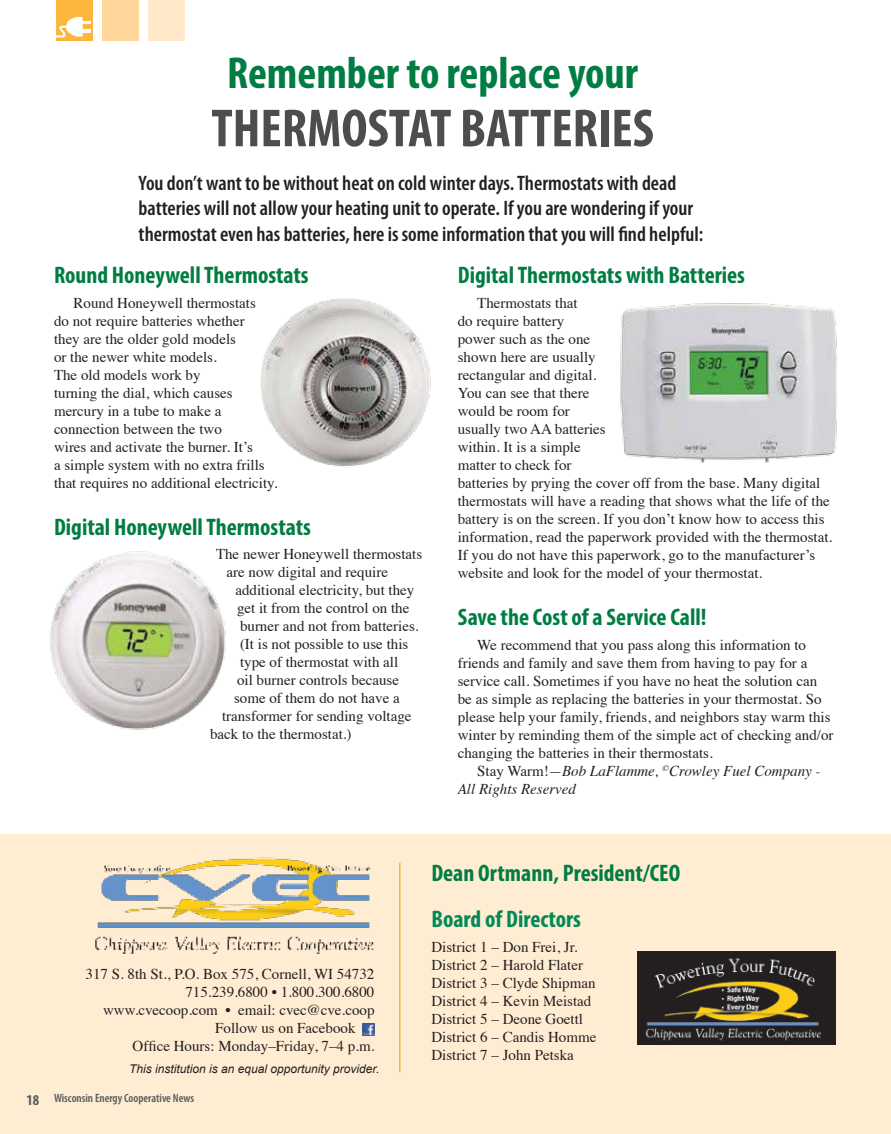
<style>
.page{position:relative;width:891px;height:1134px;background:#fff}
.page>*{position:absolute;margin:0;border:0;box-sizing:border-box;transform-origin:0 0}
.t1{font:700 condensed 54px "Myriad Pro";color:#4d4d4f}
.t2{font:700 condensed 45px "Myriad Pro";color:#007d43}
.t3{font:700 condensed 24px "Myriad Pro";color:#007d43}
.t4{font:700 condensed 24px "Myriad Pro";color:#018956}
.t5{font:600 condensed 21px/25.2px "Myriad Pro";color:#231f20}
.t6{font:15px/18px "Times";color:#231f20}
.t7{font:italic 15px/18px "Times";color:#231f20}
.t8{font:italic 12px "Arial";color:#231f20}
.t9{font:600 condensed 12px "Myriad Pro";color:#58595b}
.s1{font-style:normal}
.s2{font-weight:700;font-size:15px}
</style>
<div class="page">
<div style="left:0;top:834px;width:891px;height:300px;background:#ffedd3"></div>
<div style="left:56px;top:0;width:37px;height:40px;background:#fcb53d"></div>
<div style="left:102px;top:0;width:37px;height:40px;background:#ffd79c"></div>
<div style="left:148px;top:0;width:37px;height:40px;background:#ffe9ca"></div>
<hr style="left:399px;top:863px;width:2px;height:209px;background:#fcb53d">
<svg style="left:56px;top:17px;width:35px;height:21px"></svg>
<img style="left:95px;top:857px;width:279px;height:97px">
<img style="left:638px;top:951px;width:198px;height:94px">
<svg style="left:362px;top:1023px;width:12px;height:13px"></svg>
<img style="left:260px;top:298px;width:171px;height:169px">
<img style="left:49px;top:551px;width:177px;height:179px">
<img style="left:620px;top:303px;width:218px;height:160px">
<h2 class="t2" style="left:227px;top:45px;width:413px">Remember to replace your</h2>
<h1 class="t1" style="left:211px;top:95px;width:444px">THERMOSTAT BATTERIES</h1>
<p class="t5" style="left:139px;top:170px;width:566px">You don’t want to be without heat on cold winter days. Thermostats with dead batteries will not allow your heating unit to operate. If you are wondering if your thermostat even has batteries, here is some information that you will find helpful:</p>
<h3 class="t3" style="left:54px;top:260px;width:256px">Round Honeywell Thermostats</h3>
<p class="t6" style="left:54px;top:293px;width:225px;text-indent:20px">Round Honeywell thermostats<br>do not require batteries whether<br>they are the older gold models<br>or the newer white models.<br>The old models work by<br>turning the dial, which causes mercury in a tube to make a connection between the two<br>wires and activate the burner. It’s<br>a simple system with no extra frills that requires no additional electricity.</p>
<h3 class="t3" style="left:54px;top:512px;width:259px">Digital Honeywell Thermostats</h3>
<p class="t6" style="left:216px;top:544px;width:208px">The newer Honeywell thermostats</p>
<p class="t6" style="left:226px;top:562px;width:163px">are now digital and require</p>
<p class="t6" style="left:236px;top:580px;width:180px">additional electricity, but they</p>
<p class="t6" style="left:237px;top:598px;width:174px">get it from the control on the</p>
<p class="t6" style="left:240px;top:616px;width:180px">burner and not from batteries.</p>
<p class="t6" style="left:240px;top:634px;width:170px">(It is not possible to use this</p>
<p class="t6" style="left:240px;top:652px;width:160px">type of thermostat with all</p>
<p class="t6" style="left:237px;top:670px;width:164px">oil burner controls because</p>
<p class="t6" style="left:234px;top:688px;width:167px">some of them do not have a</p>
<p class="t6" style="left:222px;top:706px;width:191px">transformer for sending voltage</p>
<p class="t6" style="left:210px;top:724px;width:143px">back to the thermostat.)</p>
<h3 class="t3" style="left:458px;top:260px;width:289px">Digital Thermostats with Batteries</h3>
<p class="t6" style="left:458px;top:293px;width:376px;text-indent:20px">Thermostats that<br>do require battery<br>power such as the one<br>shown here are usually<br>rectangular and digital.<br>You can see that there<br>would be room for<br>usually two AA batteries<br>within. It is a simple<br>matter to check for<br>batteries by prying the cover off from the base. Many digital thermostats will have a reading that shows what the life of the battery is on the screen. If you don’t know how to access this information, read the paperwork provided with the thermostat.<br>If you do not have this paperwork, go to the manufacturer’s website and look for the model of your thermostat.</p>
<h3 class="t3" style="left:458px;top:602px;width:250px">Save the Cost of a Service Call!</h3>
<p class="t6" style="left:458px;top:634px;width:377px;text-indent:20px">We recommend that you pass along this information to friends and family and save them from having to pay for a service call. Sometimes if you have no heat the solution can be as simple as replacing the batteries in your thermostat. So please help your family, friends, and neighbors stay warm this winter by reminding them of the simple act of checking and/or changing the batteries in their thermostats.</p>
<p class="t7" style="left:458px;top:761px;width:364px;text-indent:19px"><span class="s1">Stay Warm!</span>—Bob LaFlamme, <sup>©</sup>Crowley Fuel Company -<br>All Rights Reserved</p>
<p class="t6" style="left:86px;top:963px;width:290px">317 S. 8th St., P.O. Box 575, Cornell, WI 54732</p>
<p class="t6" style="left:185px;top:981px;width:190px">715.239.6800 • 1.800.300.6800</p>
<p class="t6" style="left:103px;top:999px;width:273px">www.cvecoop.com • email: cvec@cve.coop</p>
<p class="t6" style="left:215px;top:1017px;width:142px">Follow us on Facebook</p>
<p class="t6" style="left:133px;top:1035px;width:243px">Office Hours: Monday–Friday, 7–4 p.m.</p>
<p class="t8" style="left:129px;top:1061px;width:252px">This institution is an equal opportunity provider.</p>
<p class="t9" style="left:27px;top:1091px;width:169px"><span class="s2">18</span> Wisconsin Energy Cooperative News</p>
<h3 class="t3" style="left:431px;top:858px;width:250px">Dean Ortmann, President/CEO</h3>
<h3 class="t4" style="left:431px;top:904px;width:151px">Board of Directors</h3>
<p class="t6" style="left:431px;top:936px;width:166px">District 1 – Don Frei, Jr.<br>District 2 – Harold Flater<br>District 3 – Clyde Shipman<br>District 4 – Kevin Meistad<br>District 5 – Deone Goettl<br>District 6 – Candis Homme<br>District 7 – John Petska</p>
</div>
